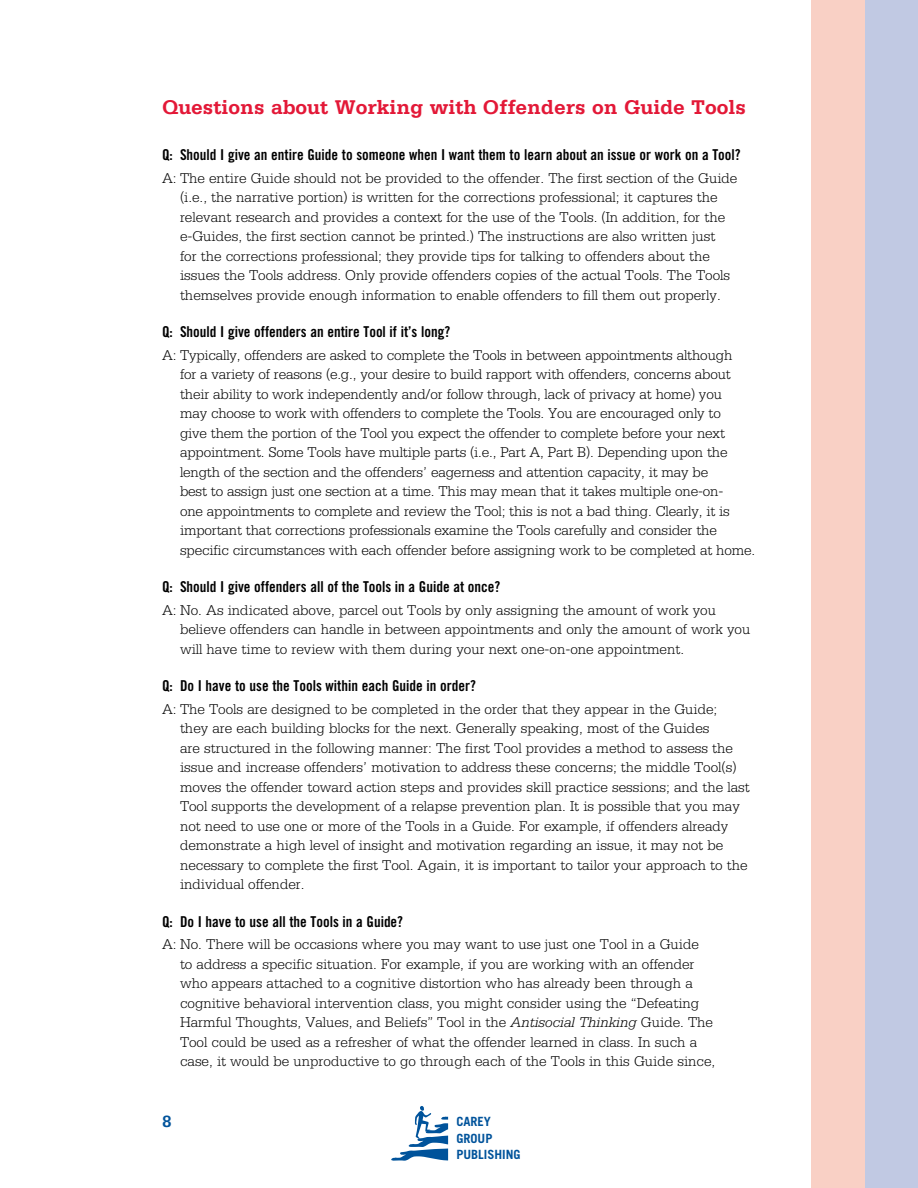
<style>
.page{position:relative;width:918px;height:1188px;background:#fff}
.page>*{position:absolute;margin:0;border:0;box-sizing:border-box;transform-origin:0 0}
.t1{font:700 21px "Serifa";color:#e31837}
.t2{font:700 17.25px "Serifa";color:#00539b}
.t3{font:300 15px/19.5px "Serifa";color:#000}
.t4{font:15px "Trade Gothic Bold Cond Twenty";color:#000}
.t5{font:700 12.75px/16.5px "Trade Gothic";color:#00539b}
.s1{font-style:italic}
</style>
<div class="page">
<svg style="left:391px;top:1106px;width:57px;height:55px"></svg>
<div style="left:864px;top:0;width:54px;height:1188px;background:#c1c9e3"></div>
<div style="left:812px;top:0;width:54px;height:1188px;background:#f9d0c5"></div>
<h1 class="t1" style="left:162px;top:94px;width:586px">Questions about Working with Offenders on Guide Tools</h1>
<p class="t4" style="left:162px;top:146px;width:580px">Q: Should I give an entire Guide to someone when I want them to learn about an issue or work on a Tool?</p>
<p class="t3" style="left:180px;top:168px;width:559px;text-indent:-18px">A: The entire Guide should not be provided to the offender. The first section of the Guide (i.e., the narrative portion) is written for the corrections professional; it captures the relevant research and provides a context for the use of the Tools. (In addition, for the e-Guides, the first section cannot be printed.) The instructions are also written just<br>for the corrections professional; they provide tips for talking to offenders about the issues the Tools address. Only provide offenders copies of the actual Tools. The Tools themselves provide enough information to enable offenders to fill them out properly.</p>
<p class="t4" style="left:162px;top:323px;width:290px">Q: Should I give offenders an entire Tool if it’s long?</p>
<p class="t3" style="left:180px;top:345px;width:577px;text-indent:-18px">A: Typically, offenders are asked to complete the Tools in between appointments although<br>for a variety of reasons (e.g., your desire to build rapport with offenders, concerns about their ability to work independently and/or follow through, lack of privacy at home) you<br>may choose to work with offenders to complete the Tools. You are encouraged only to<br>give them the portion of the Tool you expect the offender to complete before your next appointment. Some Tools have multiple parts (i.e., Part A, Part B). Depending upon the length of the section and the offenders’ eagerness and attention capacity, it may be<br>best to assign just one section at a time. This may mean that it takes multiple one-on-<br>one appointments to complete and review the Tool; this is not a bad thing. Clearly, it is important that corrections professionals examine the Tools carefully and consider the specific circumstances with each offender before assigning work to be completed at home.</p>
<p class="t4" style="left:162px;top:578px;width:340px">Q: Should I give offenders all of the Tools in a Guide at once?</p>
<p class="t3" style="left:180px;top:600px;width:572px;text-indent:-18px">A: No. As indicated above, parcel out Tools by only assigning the amount of work you believe offenders can handle in between appointments and only the amount of work you will have time to review with them during your next one-on-one appointment.</p>
<p class="t4" style="left:162px;top:677px;width:315px">Q: Do I have to use the Tools within each Guide in order?</p>
<p class="t3" style="left:180px;top:699px;width:571px;text-indent:-18px">A: The Tools are designed to be completed in the order that they appear in the Guide;<br>they are each building blocks for the next. Generally speaking, most of the Guides<br>are structured in the following manner: The first Tool provides a method to assess the issue and increase offenders’ motivation to address these concerns; the middle Tool(s) moves the offender toward action steps and provides skill practice sessions; and the last Tool supports the development of a relapse prevention plan. It is possible that you may not need to use one or more of the Tools in a Guide. For example, if offenders already demonstrate a high level of insight and motivation regarding an issue, it may not be necessary to complete the first Tool. Again, it is important to tailor your approach to the individual offender.</p>
<p class="t4" style="left:162px;top:912px;width:243px">Q: Do I have to use all the Tools in a Guide?</p>
<p class="t3" style="left:180px;top:934px;width:537px;text-indent:-18px">A: No. There will be occasions where you may want to use just one Tool in a Guide<br>to address a specific situation. For example, if you are working with an offender who appears attached to a cognitive distortion who has already been through a cognitive behavioral intervention class, you might consider using the “Defeating Harmful Thoughts, Values, and Beliefs” Tool in the <span class="s1">Antisocial Thinking</span> Guide. The Tool could be used as a refresher of what the offender learned in class. In such a case, it would be unproductive to go through each of the Tools in this Guide since,</p>
<p class="t2" style="left:162px;top:1111px;width:11px">8</p>
<p class="t5" style="left:456px;top:1113px;width:66px">CAREY<br>GROUP<br>PUBLISHING</p>
</div>
